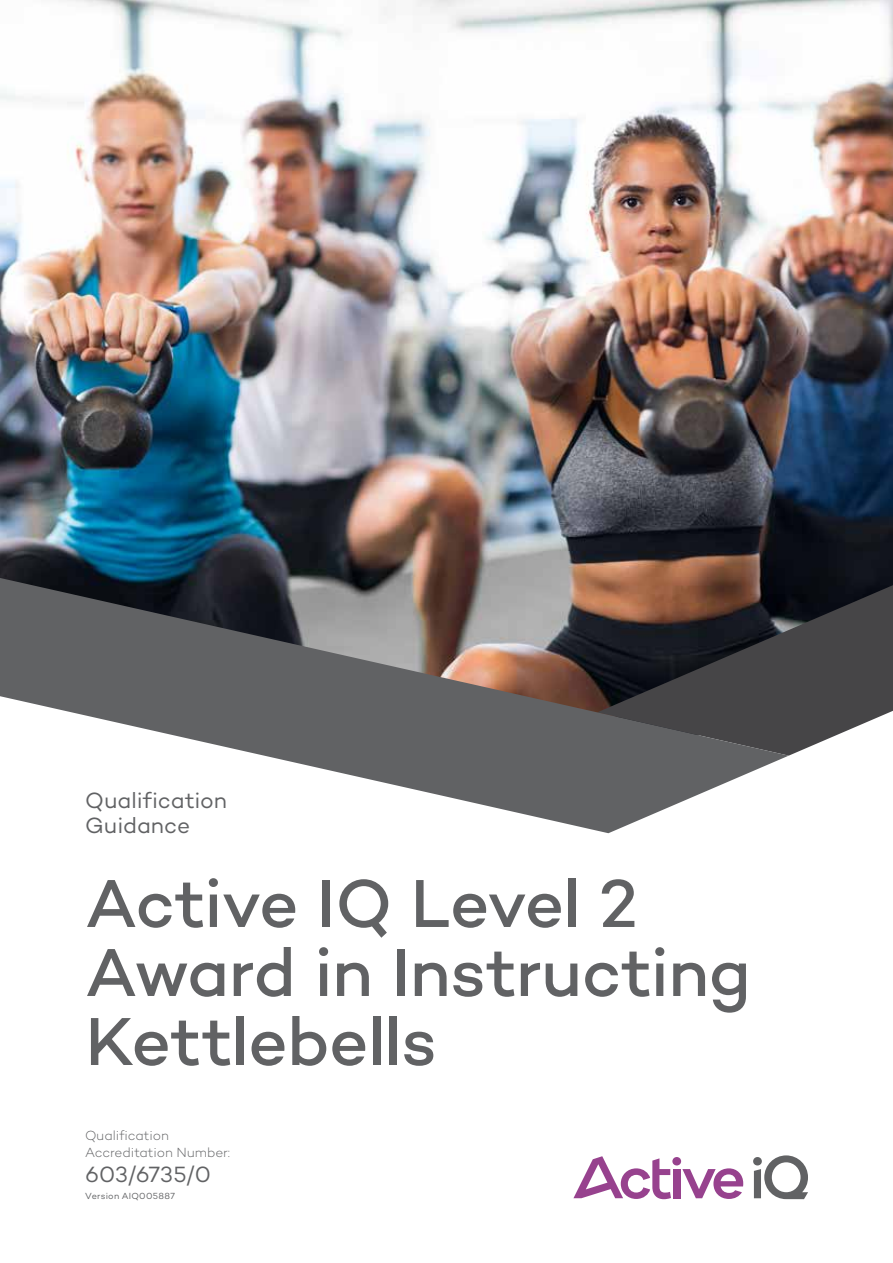
<style>
.page{position:relative;width:893px;height:1263px;background:#fff}
.page>*{position:absolute;margin:0;border:0;box-sizing:border-box;transform-origin:0 0}
.t1{font:500 69px/69px "Campton";letter-spacing:-.01em;color:#616264}
.t2{font:22.5px/25.5px "Campton";color:#616264}
.t3{font:300 13.5px/16.5px "Campton";letter-spacing:-.005em;color:#616264}
.t4{font:9px "Campton";letter-spacing:.03em;color:#616264}
</style>
<div class="page">
<img style="left:0;top:0;width:893px;height:585px">
<svg style="left:789px;top:585px;width:104px;height:171px;background:#565658"></svg>
<svg style="left:0;top:578px;width:789px;height:255px"></svg>
<div style="left:673px;top:1169px;width:7px;height:29px;background:#97428e"></div>
<svg style="left:682px;top:1168px;width:61px;height:31px"></svg>
<div style="left:672px;top:1157px;width:9px;height:8px;background:#97428e;border-radius:50%"></div>
<svg style="left:754px;top:1155px;width:54px;height:44px"></svg>
<div style="left:753px;top:1157px;width:9px;height:8px;background:#616264;border-radius:50%"></div>
<svg style="left:573px;top:1156px;width:98px;height:43px"></svg>
<p class="t2" style="left:85px;top:787px;width:143px">Qualification<br>Guidance</p>
<p class="t1" style="left:85px;top:867px;width:667px">Active IQ Level 2<br>Award in Instructing<br>Kettlebells</p>
<p class="t3" style="left:85px;top:1127px;width:146px">Qualification<br>Accreditation Number:</p>
<p class="t2" style="left:85px;top:1161px;width:127px">603/6735/0</p>
<p class="t4" style="left:85px;top:1190px;width:91px">Version AIQ005887</p>
</div>
